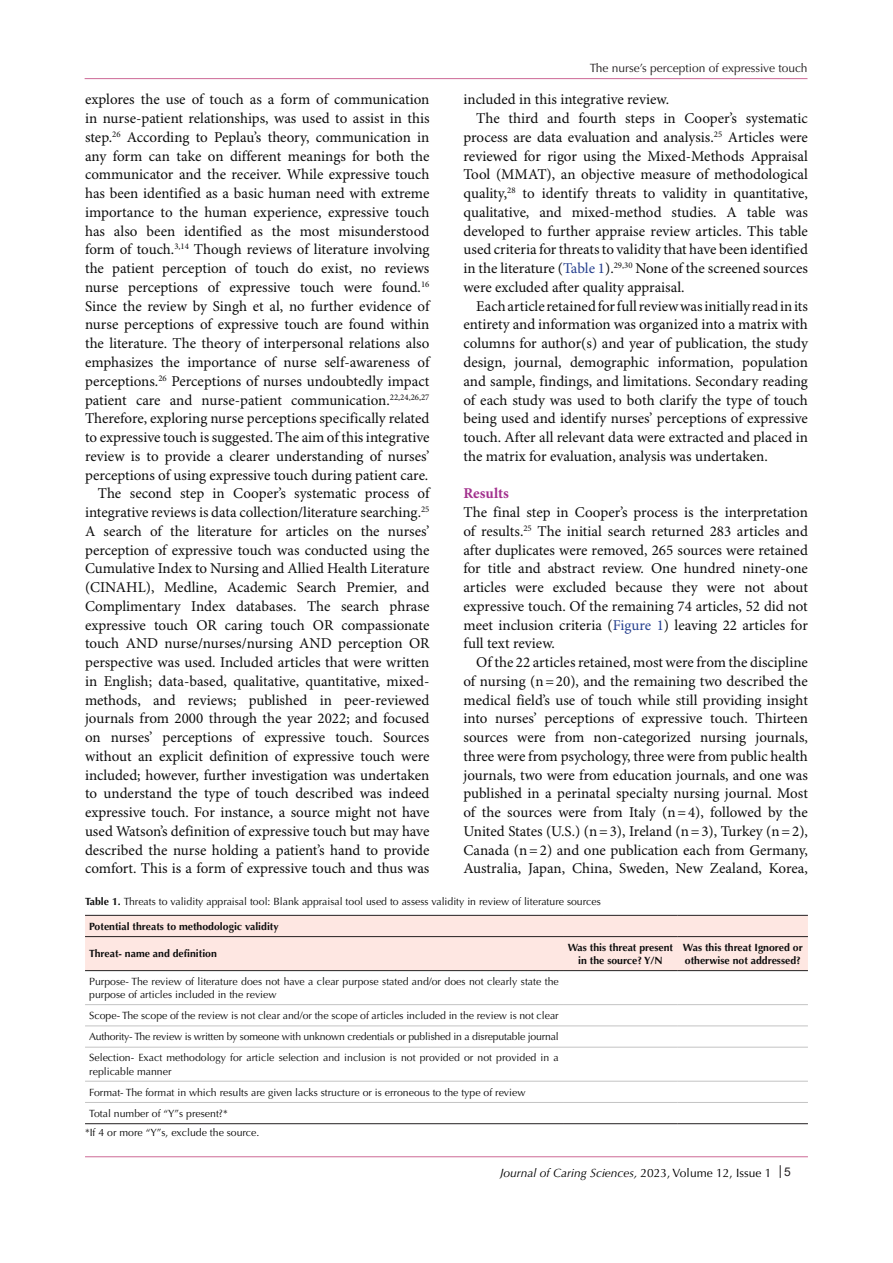
<style>
.page{position:relative;width:893px;height:1263px;background:#fff}
.page>*{position:absolute;margin:0;border:0;box-sizing:border-box;transform-origin:0 0}
.t1{font:15px/18.8px "Minion Pro";color:#0d0d0d;text-align:justify}
.t2{font:700 15px "Minion Pro";color:#a2308d}
.t3{font:italic 12px "Optima LT Std";color:#000}
.t4{font:12px "Optima LT Std";color:#231f20}
.t5{font:10.5px/13.5px "Optima LT Std";color:#0d0d0d}
.t6{font:700 10.5px/13.5px "Optima LT Std";color:#0d0d0d;text-align:center}
.t7{font:10.5px "Optima LT Std";letter-spacing:-.02em;color:#0d0d0d}
.s1{color:#253f8e}
.s2{font-weight:700}
.s3{font-style:normal}
.s4{font-family:"Arial";font-style:normal;color:#231f20}
</style>
<div class="page">
<svg style="left:780px;top:1165px;width:1px;height:13px"></svg>
<hr style="left:85px;top:1156px;width:723px;height:1px;background:#cd6996">
<hr style="left:85px;top:78px;width:722px;height:1px;background:#cd6996">
<div style="left:85px;top:916px;width:723px;height:54px;background:#fee7e2"></div>
<hr style="left:85px;top:915px;width:478px;height:1px;background:#231f20">
<hr style="left:563px;top:915px;width:115px;height:1px;background:#231f20">
<hr style="left:678px;top:915px;width:130px;height:1px;background:#231f20">
<hr style="left:85px;top:936px;width:478px;height:1px;background:#231f20">
<hr style="left:563px;top:936px;width:115px;height:1px;background:#231f20">
<hr style="left:678px;top:936px;width:130px;height:1px;background:#231f20">
<hr style="left:85px;top:970px;width:478px;height:1px;background:#231f20">
<hr style="left:563px;top:970px;width:115px;height:1px;background:#231f20">
<hr style="left:678px;top:970px;width:130px;height:1px;background:#231f20">
<hr style="left:85px;top:1123px;width:478px;height:1px;background:#231f20">
<hr style="left:563px;top:1123px;width:115px;height:1px;background:#231f20">
<hr style="left:678px;top:1123px;width:130px;height:1px;background:#231f20">
<hr style="left:85px;top:1004px;width:478px;height:1px;background:#c3c3c3">
<hr style="left:563px;top:1004px;width:115px;height:1px;background:#c3c3c3">
<hr style="left:678px;top:1004px;width:130px;height:1px;background:#c3c3c3">
<hr style="left:85px;top:1026px;width:478px;height:1px;background:#c3c3c3">
<hr style="left:563px;top:1026px;width:115px;height:1px;background:#c3c3c3">
<hr style="left:678px;top:1026px;width:130px;height:1px;background:#c3c3c3">
<hr style="left:85px;top:1047px;width:478px;height:1px;background:#c3c3c3">
<hr style="left:563px;top:1047px;width:115px;height:1px;background:#c3c3c3">
<hr style="left:678px;top:1047px;width:130px;height:1px;background:#c3c3c3">
<hr style="left:85px;top:1081px;width:478px;height:1px;background:#c3c3c3">
<hr style="left:563px;top:1081px;width:115px;height:1px;background:#c3c3c3">
<hr style="left:678px;top:1081px;width:130px;height:1px;background:#c3c3c3">
<hr style="left:85px;top:1102px;width:478px;height:1px;background:#c3c3c3">
<hr style="left:563px;top:1102px;width:115px;height:1px;background:#c3c3c3">
<hr style="left:678px;top:1102px;width:130px;height:1px;background:#c3c3c3">
<p class="t4" style="left:590px;top:61px;width:219px">The nurse’s perception of expressive touch</p>
<p class="t1" style="left:85px;top:91px;width:346px">explores the use of touch as a form of communication in nurse-patient relationships, was used to assist in this step.<sup>26</sup> According to Peplau’s theory, communication in any form can take on different meanings for both the communicator and the receiver. While expressive touch has been identified as a basic human need with extreme importance to the human experience, expressive touch has also been identified as the most misunderstood form of touch.<sup>3,14</sup> Though reviews of literature involving the patient perception of touch do exist, no reviews nurse perceptions of expressive touch were found.<sup>16<br></sup>Since the review by Singh et al, no further evidence of nurse perceptions of expressive touch are found within the literature. The theory of interpersonal relations also emphasizes the importance of nurse self-awareness of perceptions.<sup>26</sup> Perceptions of nurses undoubtedly impact patient care and nurse-patient communication.<sup>22,24,26,27<br></sup>Therefore, exploring nurse perceptions specifically related to expressive touch is suggested. The aim of this integrative review is to provide a clearer understanding of nurses’ perceptions of using expressive touch during patient care.</p>
<p class="t1" style="left:85px;top:485px;width:346px;text-indent:13px">The second step in Cooper’s systematic process of integrative reviews is data collection/literature searching.<sup>25<br></sup>A search of the literature for articles on the nurses’ perception of expressive touch was conducted using the Cumulative Index to Nursing and Allied Health Literature (CINAHL), Medline, Academic Search Premier, and Complimentary Index databases. The search phrase expressive touch OR caring touch OR compassionate touch AND nurse/nurses/nursing AND perception OR perspective was used. Included articles that were written in English; data-based, qualitative, quantitative, mixed&shy;methods, and reviews; published in peer-reviewed journals from 2000 through the year 2022; and focused on nurses’ perceptions of expressive touch. Sources without an explicit definition of expressive touch were included; however, further investigation was undertaken to understand the type of touch described was indeed expressive touch. For instance, a source might not have used Watson’s definition of expressive touch but may have described the nurse holding a patient’s hand to provide comfort. This is a form of expressive touch and thus was</p>
<p class="t1" style="left:463px;top:91px;width:207px">included in this integrative review.</p>
<p class="t1" style="left:463px;top:110px;width:346px;text-indent:13px">The third and fourth steps in Cooper’s systematic process are data evaluation and analysis.<sup>25</sup> Articles were reviewed for rigor using the Mixed-Methods Appraisal Tool (MMAT), an objective measure of methodological quality,<sup>28</sup> to identify threats to validity in quantitative, qualitative, and mixed-method studies. A table was developed to further appraise review articles. This table used criteria for threats to validity that have been identified in the literature (<span class="s1">Table 1</span>).<sup>29,30</sup> None of the screened sources were excluded after quality appraisal.</p>
<p class="t1" style="left:463px;top:297px;width:346px;text-indent:13px">Each article retained for full review was initially read in its entirety and information was organized into a matrix with columns for author(s) and year of publication, the study design, journal, demographic information, population and sample, findings, and limitations. Secondary reading of each study was used to both clarify the type of touch being used and identify nurses’ perceptions of expressive touch. After all relevant data were extracted and placed in the matrix for evaluation, analysis was undertaken.</p>
<p class="t2" style="left:463px;top:483px;width:47px">Results</p>
<p class="t1" style="left:463px;top:503px;width:346px">The final step in Cooper’s process is the interpretation of results.<sup>25</sup> The initial search returned 283 articles and after duplicates were removed, 265 sources were retained for title and abstract review. One hundred ninety-one articles were excluded because they were not about expressive touch. Of the remaining 74 articles, 52 did not meet inclusion criteria (<span class="s1">Figure 1</span>) leaving 22 articles for full text review.</p>
<p class="t1" style="left:463px;top:653px;width:346px;text-indent:13px">Of the 22 articles retained, most were from the discipline of nursing (n=20), and the remaining two described the medical field’s use of touch while still providing insight into nurses’ perceptions of expressive touch. Thirteen sources were from non-categorized nursing journals, three were from psychology, three were from public health journals, two were from education journals, and one was published in a perinatal specialty nursing journal. Most of the sources were from Italy (n=4), followed by the United States (U.S.) (n=3), Ireland (n=3), Turkey (n=2), Canada (n=2) and one publication each from Germany, Australia, Japan, China, Sweden, New Zealand, Korea,</p>
<p class="t5" style="left:85px;top:894px;width:517px"><span class="s2">Table 1.</span> Threats to validity appraisal tool: Blank appraisal tool used to assess validity in review of literature sources</p>
<p class="t6" style="left:89px;top:920px;width:191px">Potential threats to methodologic validity</p>
<p class="t6" style="left:89px;top:947px;width:129px">Threat- name and definition</p>
<p class="t6" style="left:568px;top:940px;width:107px">Was this threat present in the source? Y/N</p>
<p class="t6" style="left:683px;top:940px;width:121px;text-align:left">Was this threat Ignored or otherwise not addressed?</p>
<p class="t5" style="left:89px;top:975px;width:471px">Purpose- The review of literature does not have a clear purpose stated and/or does not clearly state the purpose of articles included in the review</p>
<p class="t5" style="left:89px;top:1009px;width:471px">Scope- The scope of the review is not clear and/or the scope of articles included in the review is not clear</p>
<p class="t7" style="left:89px;top:1031px;width:471px">Authority- The review is written by someone with unknown credentials or published in a disreputable journal</p>
<p class="t5" style="left:89px;top:1051px;width:471px">Selection- Exact methodology for article selection and inclusion is not provided or not provided in a replicable manner</p>
<p class="t5" style="left:89px;top:1085px;width:438px">Format- The format in which results are given lacks structure or is erroneous to the type of review</p>
<p class="t5" style="left:89px;top:1106px;width:140px">Total number of “Y”s present?*</p>
<p class="t5" style="left:85px;top:1126px;width:176px">*If 4 or more “Y”s, exclude the source.</p>
<p class="t3" style="left:500px;top:1165px;width:292px">Journal of Caring Sciences, <span class="s3">2023, Volume 12, Issue 1</span> <span class="s4">5</span></p>
</div>
